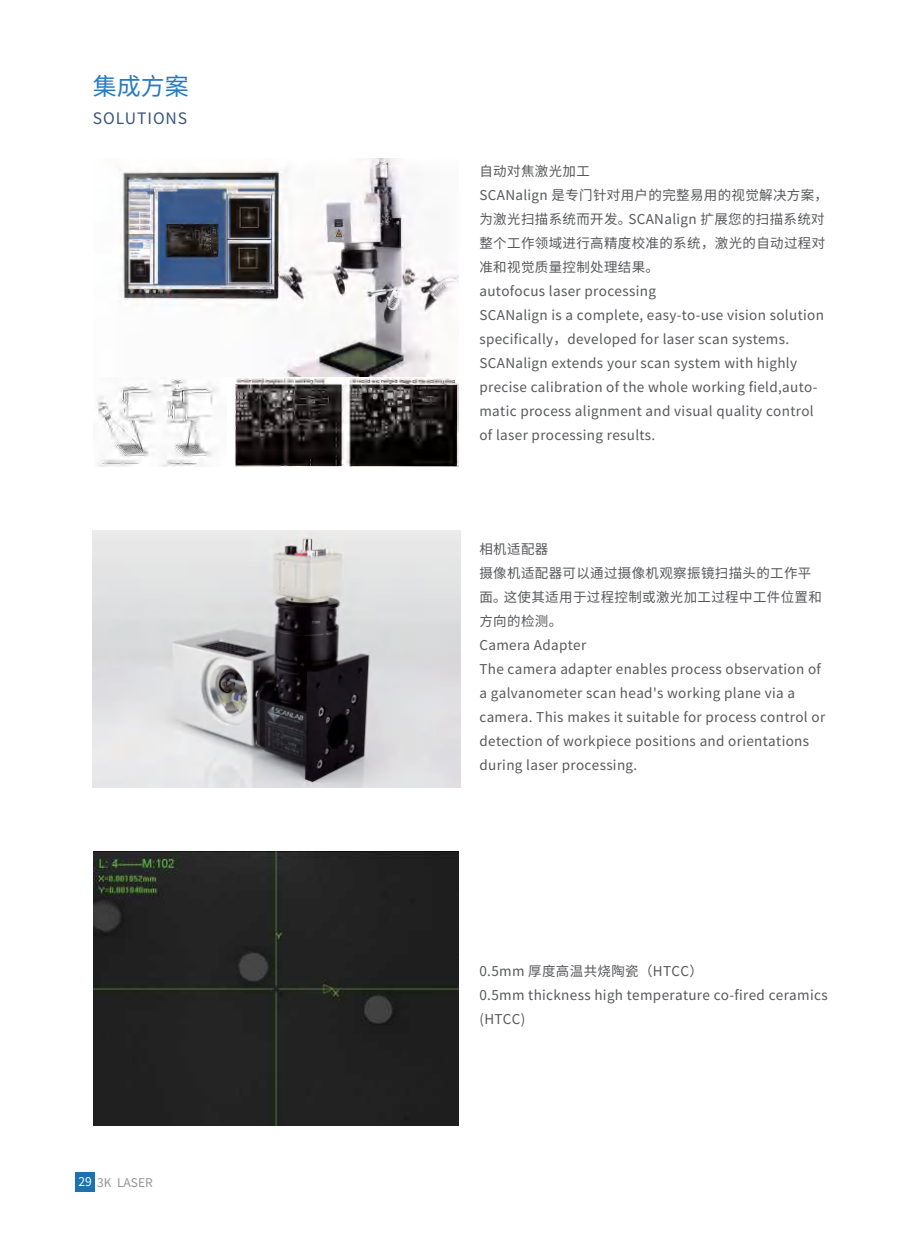
<style>
.page{position:relative;width:918px;height:1238px;background:#fff}
.page>*{position:absolute;margin:0;border:0;box-sizing:border-box;transform-origin:0 0}
.t1{font:24px "Source Han Sans CN";color:#277abf}
.t2{font:15.75px "Source Han Sans CN";letter-spacing:.06em;color:#3a567b}
.t3{font:13.5px/24px "Source Han Sans CN";letter-spacing:.025em;color:#57585a}
.t4{font:12px "Source Han Sans CN";color:#939598}
.s1{color:#fff}
</style>
<div class="page">
<div style="left:75px;top:1171px;width:20px;height:20px;background:#1a72b2"></div>
<img style="left:94px;top:851px;width:365px;height:274px">
<img style="left:97px;top:378px;width:121px;height:88px">
<img style="left:234px;top:378px;width:225px;height:88px">
<img style="left:119px;top:158px;width:340px;height:218px">
<img style="left:93px;top:530px;width:367px;height:257px">
<h1 class="t1" style="left:93px;top:73px;width:97px">集成方案</h1>
<p class="t2" style="left:93px;top:109px;width:96px">SOLUTIONS</p>
<p class="t4" style="left:78px;top:1175px;width:76px"><span class="s1">29</span> 3K LASER</p>
<p class="t3" style="left:479px;top:159px;width:350px">自动对焦激光加工<br>SCANalign 是专门针对用户的完整易用的视觉解决方案，为激光扫描系统而开发。SCANalign 扩展您的扫描系统对整个工作领域进行高精度校准的系统，激光的自动过程对准和视觉质量控制处理结果。<br>autofocus laser processing<br>SCANalign is a complete, easy-to-use vision solution specifically，developed for laser scan systems.<br>SCANalign extends your scan system with highly precise calibration of the whole working field,auto&shy;matic process alignment and visual quality control of laser processing results.</p>
<p class="t3" style="left:479px;top:537px;width:347px">相机适配器<br>摄像机适配器可以通过摄像机观察振镜扫描头的工作平面。这使其适用于过程控制或激光加工过程中工件位置和方向的检测。<br>Camera Adapter<br>The camera adapter enables process observation of a galvanometer scan head's working plane via a camera. This makes it suitable for process control or detection of workpiece positions and orientations during laser processing.</p>
<p class="t3" style="left:479px;top:958px;width:350px">0.5mm 厚度高温共烧陶瓷（HTCC）<br>0.5mm thickness high temperature co-fired ceramics (HTCC)</p>
</div>
